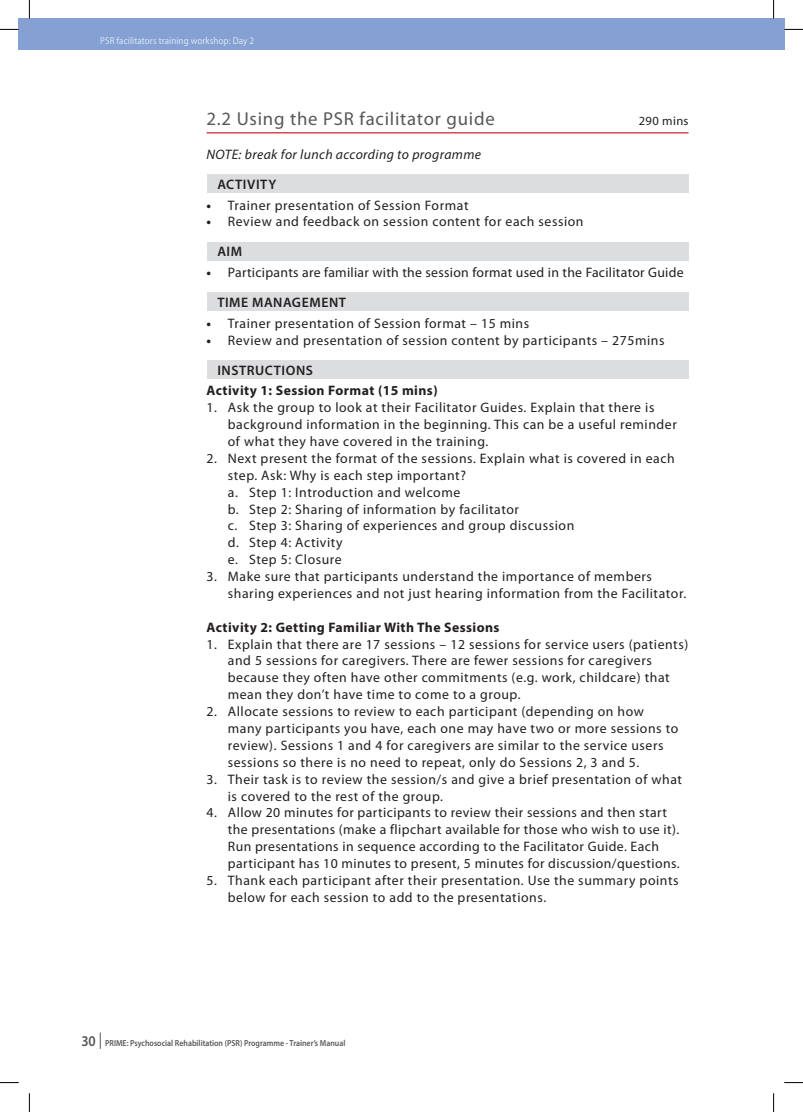
<style>
.page{position:relative;width:803px;height:1112px;background:#fff}
.page>*{position:absolute;margin:0;border:0;box-sizing:border-box;transform-origin:0 0}
.t1{font:18.75px "Myriad Pro";letter-spacing:.04em;color:#57585a}
.t2{font:13.75px/16.9px "Myriad Pro";letter-spacing:.04em;color:#231f20}
.t3{font:13.75px/29.9px "Myriad Pro";letter-spacing:.02em;color:#231f20}
.t4{font:700 13.75px "Myriad Pro";letter-spacing:.03em;color:#231f20}
.t5{font:italic 13.75px "Myriad Pro";letter-spacing:.03em;color:#231f20}
.t6{font:600 13.75px "Myriad Pro";letter-spacing:.045em;color:#231f20}
.t7{font:12.5px "Myriad Pro";letter-spacing:.03em;color:#231f20}
.t8{font:10px "Myriad Pro";letter-spacing:.01em;color:#dbe6f4;scale:.9 1}
.t9{font:600 8.75px "Myriad Pro";color:#57585a;scale:.9 1}
.s1{font-weight:700}
.s2{font-weight:600}
.s3{font-size:15px}
</style>
<div class="page">
<div style="left:19px;top:19px;width:765px;height:31px;background:#85a0d2"></div>
<svg style="left:100px;top:1032px;width:1px;height:16px"></svg>
<hr style="left:207px;top:132px;width:481px;height:1px;background:#d1232a">
<div style="left:207px;top:174px;width:481px;height:19px;background:#dcdddf"></div>
<div style="left:207px;top:242px;width:481px;height:18px;background:#dcdddf"></div>
<div style="left:207px;top:293px;width:481px;height:18px;background:#dcdddf"></div>
<div style="left:207px;top:360px;width:481px;height:18px;background:#dcdddf"></div>
<svg style="left:0;top:29px;width:19px;height:1px"></svg>
<svg style="left:784px;top:29px;width:19px;height:1px"></svg>
<svg style="left:0;top:1082px;width:19px;height:1px"></svg>
<svg style="left:784px;top:1082px;width:19px;height:1px"></svg>
<svg style="left:29px;top:0;width:1px;height:19px"></svg>
<svg style="left:29px;top:1093px;width:1px;height:18px"></svg>
<svg style="left:773px;top:0;width:1px;height:19px"></svg>
<svg style="left:773px;top:1093px;width:1px;height:18px"></svg>
<p class="t8" style="left:100px;top:35px;width:173px">PSR facilitators training workshop: Day 2</p>
<h1 class="t1" style="left:207px;top:108px;width:290px">2.2 Using the PSR facilitator guide</h1>
<p class="t7" style="left:639px;top:114px;width:51px">290 mins</p>
<p class="t5" style="left:207px;top:146px;width:276px">NOTE: break for lunch according to programme</p>
<p class="t6" style="left:217px;top:175px;width:60px">Activity</p>
<p class="t2" style="left:207px;top:197px;width:263px"><span class="s1">•</span> Trainer presentation of Session Format</p>
<p class="t2" style="left:217px;top:207px;width:368px;line-height:29.9px;text-indent:-11px"><span class="s1">•</span> Review and feedback on session content for each session<br><span class="s2">Aim</span></p>
<p class="t3" style="left:217px;top:258px;width:468px;text-indent:-11px"><span class="s1">•</span> Participants are familiar with the session format used in the Facilitator Guide <span class="s2">time</span></p>
<p class="t6" style="left:252px;top:293px;width:60px">manageme</p>
<p class="t6" style="left:329px;top:293px;width:16px">nt</p>
<p class="t2" style="left:207px;top:315px;width:324px"><span class="s1">•</span> Trainer presentation of Session format – 15 mins</p>
<p class="t2" style="left:217px;top:325px;width:449px;line-height:29.9px;text-indent:-11px"><span class="s1">•</span> Review and presentation of session content by participants – 275mins <span class="s2">instru</span></p>
<p class="t6" style="left:265px;top:361px;width:48px">ctions</p>
<p class="t4" style="left:207px;top:381px;width:233px">Activity 1: Session Format (15 mins)</p>
<p class="t2" style="left:228px;top:399px;width:450px;text-indent:-21px">1. Ask the group to look at their Facilitator Guides. Explain that there is background information in the beginning. This can be a useful reminder of what they have covered in the training.</p>
<p class="t2" style="left:228px;top:450px;width:448px;text-indent:-21px">2. Next present the format of the sessions. Explain what is covered in each step. Ask: Why is each step important?<br>a. Step 1: Introduction and welcome<br>b. Step 2: Sharing of information by facilitator<br>c. Step 3: Sharing of experiences and group discussion<br>d. Step 4: Activity<br>e. Step 5: Closure</p>
<p class="t2" style="left:228px;top:568px;width:460px;text-indent:-21px">3. Make sure that participants understand the importance of members sharing experiences and not just hearing information from the Facilitator.</p>
<p class="t4" style="left:207px;top:618px;width:294px">Activity 2: Getting Familiar With The Sessions</p>
<p class="t2" style="left:228px;top:635px;width:462px;text-indent:-21px">1. Explain that there are 17 sessions – 12 sessions for service users (patients) and 5 sessions for caregivers. There are fewer sessions for caregivers because they often have other commitments (e.g. work, childcare) that mean they don’t have time to come to a group.</p>
<p class="t2" style="left:228px;top:703px;width:452px;text-indent:-21px">2. Allocate sessions to review to each participant (depending on how many participants you have, each one may have two or more sessions to review). Sessions 1 and 4 for caregivers are similar to the service users sessions so there is no need to repeat, only do Sessions 2, 3 and 5.</p>
<p class="t2" style="left:228px;top:770px;width:456px;text-indent:-21px">3. Their task is to review the session/s and give a brief presentation of what is covered to the rest of the group.</p>
<p class="t2" style="left:228px;top:804px;width:453px;text-indent:-21px">4. Allow 20 minutes for participants to review their sessions and then start the presentations (make a flipchart available for those who wish to use it).<br>Run presentations in sequence according to the Facilitator Guide. Each participant has 10 minutes to present, 5 minutes for discussion/questions.</p>
<p class="t2" style="left:228px;top:872px;width:452px;text-indent:-21px">5. Thank each participant after their presentation. Use the summary points below for each session to add to the presentations.</p>
<p class="t9" style="left:81px;top:1037px;width:295px"><span class="s3">30</span> PRIME: Psychosocial Rehabilitation (PSR) Programme - Trainer’s Manual</p>
</div>
